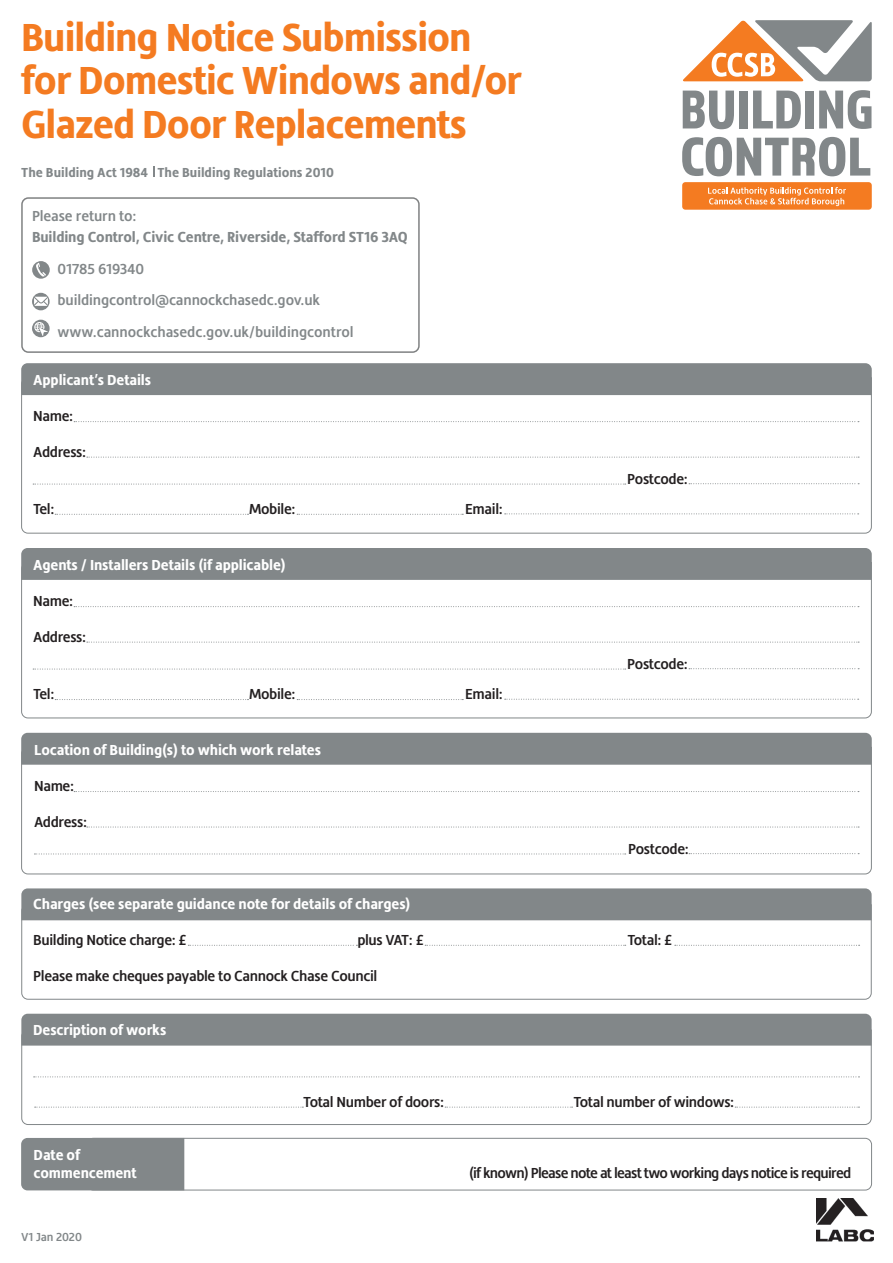
<style>
.page{position:relative;width:893px;height:1263px;background:#fff}
.page>*{position:absolute;margin:0;border:0;box-sizing:border-box;transform-origin:0 0}
.t1{font:700 40.35px/43.5px "Hedley New";letter-spacing:-.025em;color:#f47b21}
.t2{font:500 15px "Hedley New";letter-spacing:-.025em;color:#231f20}
.t3{font:700 15px/18px "Hedley New";letter-spacing:-.01em;color:#fff}
.t4{font:500 15px/31.5px "Hedley New";letter-spacing:-.01em;color:#828789}
.t5{font:500 15px "Hedley New";letter-spacing:-.05em;color:#231f20}
.t6{font:700 15px "Hedley New";letter-spacing:-.01em;color:#828789}
.t7{font:700 13.5px "Hedley New";color:#828789}
.t8{font:500 12px "Hedley New";letter-spacing:-.01em;color:#828789}
</style>
<div class="page">
<div style="left:21px;top:197px;width:399px;height:156px;border:2px solid #7f8182;border-radius:6px"></div>
<svg style="left:32px;top:261px;width:18px;height:18px"></svg>
<svg style="left:36px;top:263px;width:10px;height:14px"></svg>
<svg style="left:32px;top:293px;width:18px;height:17px"></svg>
<svg style="left:34px;top:297px;width:14px;height:9px"></svg>
<div style="left:32px;top:320px;width:18px;height:17px;background:#828789;border-radius:50%"></div>
<svg style="left:34px;top:322px;width:14px;height:14px"></svg>
<svg style="left:683px;top:91px;width:51px;height:38px"></svg>
<div style="left:739px;top:91px;width:9px;height:37px;background:#828789"></div>
<svg style="left:753px;top:91px;width:48px;height:37px"></svg>
<div style="left:805px;top:91px;width:9px;height:37px;background:#828789"></div>
<svg style="left:819px;top:90px;width:52px;height:39px"></svg>
<svg style="left:682px;top:137px;width:188px;height:39px"></svg>
<div style="left:682px;top:182px;width:190px;height:28px;background:#f47b21;border-radius:3px"></div>
<svg style="left:708px;top:187px;width:138px;height:19px"></svg>
<svg style="left:683px;top:20px;width:189px;height:61px"></svg>
<svg style="left:21px;top:395px;width:851px;height:139px"></svg>
<div style="left:21px;top:363px;width:851px;height:32px;background:#828789"></div>
<svg style="left:74px;top:421px;width:785px;height:1px"></svg>
<svg style="left:87px;top:457px;width:772px;height:1px"></svg>
<svg style="left:33px;top:484px;width:593px;height:1px"></svg>
<svg style="left:689px;top:483px;width:170px;height:1px"></svg>
<svg style="left:55px;top:514px;width:193px;height:1px"></svg>
<svg style="left:505px;top:514px;width:354px;height:1px"></svg>
<svg style="left:21px;top:580px;width:851px;height:139px"></svg>
<div style="left:21px;top:548px;width:851px;height:32px;background:#828789"></div>
<svg style="left:21px;top:765px;width:851px;height:110px"></svg>
<div style="left:21px;top:733px;width:851px;height:32px;background:#828789"></div>
<svg style="left:74px;top:606px;width:785px;height:1px"></svg>
<svg style="left:87px;top:642px;width:772px;height:1px"></svg>
<svg style="left:33px;top:669px;width:593px;height:1px"></svg>
<svg style="left:689px;top:668px;width:170px;height:1px"></svg>
<svg style="left:74px;top:791px;width:785px;height:1px"></svg>
<svg style="left:87px;top:827px;width:772px;height:1px"></svg>
<svg style="left:34px;top:854px;width:592px;height:1px"></svg>
<svg style="left:689px;top:853px;width:170px;height:1px"></svg>
<svg style="left:297px;top:514px;width:166px;height:1px"></svg>
<svg style="left:55px;top:699px;width:193px;height:1px"></svg>
<svg style="left:505px;top:699px;width:354px;height:1px"></svg>
<svg style="left:297px;top:699px;width:166px;height:1px"></svg>
<svg style="left:21px;top:1029px;width:851px;height:96px"></svg>
<div style="left:21px;top:1014px;width:850px;height:32px;background:#828789"></div>
<svg style="left:35px;top:1107px;width:268px;height:1px"></svg>
<svg style="left:445px;top:1107px;width:127px;height:1px"></svg>
<div style="left:87px;top:1138px;width:785px;height:52px;border:1px solid #828789;border-radius:6px"></div>
<div style="left:21px;top:1138px;width:163px;height:52px;background:#828789"></div>
<svg style="left:21px;top:904px;width:851px;height:96px"></svg>
<div style="left:21px;top:888px;width:850px;height:32px;background:#828789"></div>
<svg style="left:188px;top:945px;width:169px;height:1px"></svg>
<svg style="left:425px;top:945px;width:201px;height:1px"></svg>
<svg style="left:675px;top:945px;width:184px;height:1px"></svg>
<svg style="left:34px;top:1077px;width:825px;height:1px"></svg>
<img style="left:817px;top:1198px;width:57px;height:44px">
<svg style="left:735px;top:1107px;width:124px;height:1px"></svg>
<h1 class="t1" style="left:21px;top:18px;width:502px">Building Notice Submission for Domestic Windows and/or<br>Glazed Door Replacements</h1>
<p class="t7" style="left:21px;top:167px;width:314px">The Building Act 1984 The Building Regulations 2010</p>
<p class="t4" style="left:32px;top:201px;width:106px">Please return to:</p>
<p class="t6" style="left:32px;top:231px;width:377px">Building Control, Civic Centre, Riverside, Stafford ST16 3AQ</p>
<p class="t4" style="left:58px;top:254px;width:298px">01785 619340 buildingcontrol@cannockchasedc.gov.uk www.cannockchasedc.gov.uk/buildingcontrol</p>
<p class="t3" style="left:33px;top:372px;width:119px">Applicant’s Details</p>
<p class="t2" style="left:33px;top:410px;width:42px">Name:</p>
<p class="t2" style="left:33px;top:446px;width:55px">Address:</p>
<p class="t2" style="left:33px;top:503px;width:23px">Tel:</p>
<p class="t2" style="left:249px;top:503px;width:48px">Mobile:</p>
<p class="t2" style="left:465px;top:503px;width:39px">Email:</p>
<p class="t3" style="left:33px;top:557px;width:254px">Agents / Installers Details (if applicable)</p>
<p class="t2" style="left:33px;top:595px;width:42px">Name:</p>
<p class="t2" style="left:33px;top:631px;width:55px">Address:</p>
<p class="t2" style="left:33px;top:688px;width:23px">Tel:</p>
<p class="t2" style="left:249px;top:688px;width:48px">Mobile:</p>
<p class="t2" style="left:465px;top:688px;width:39px">Email:</p>
<p class="t3" style="left:34px;top:741px;width:288px">Location of Building(s) to which work relates</p>
<p class="t2" style="left:34px;top:779px;width:42px">Name:</p>
<p class="t2" style="left:34px;top:815px;width:55px">Address:</p>
<p class="t2" style="left:627px;top:473px;width:62px">Postcode:</p>
<p class="t2" style="left:627px;top:658px;width:62px">Postcode:</p>
<p class="t2" style="left:628px;top:842px;width:62px">Postcode:</p>
<p class="t3" style="left:33px;top:896px;width:379px">Charges (see separate guidance note for details of charges)</p>
<p class="t2" style="left:33px;top:934px;width:155px">Building Notice charge: £</p>
<p class="t2" style="left:357px;top:934px;width:68px">plus VAT: £</p>
<p class="t2" style="left:627px;top:934px;width:46px">Total: £</p>
<p class="t2" style="left:33px;top:970px;width:346px">Please make cheques payable to Cannock Chase Council</p>
<p class="t3" style="left:33px;top:1021px;width:135px">Description of works</p>
<p class="t3" style="left:34px;top:1147px;width:104px">Date of commencement</p>
<p class="t8" style="left:21px;top:1232px;width:62px">V1 Jan 2020</p>
<p class="t2" style="left:303px;top:1095px;width:142px">Total Number of doors:</p>
<p class="t2" style="left:573px;top:1095px;width:162px">Total number of windows:</p>
<p class="t5" style="left:469px;top:1167px;width:384px">(if known) Please note at least two working days notice is required</p>
</div>
